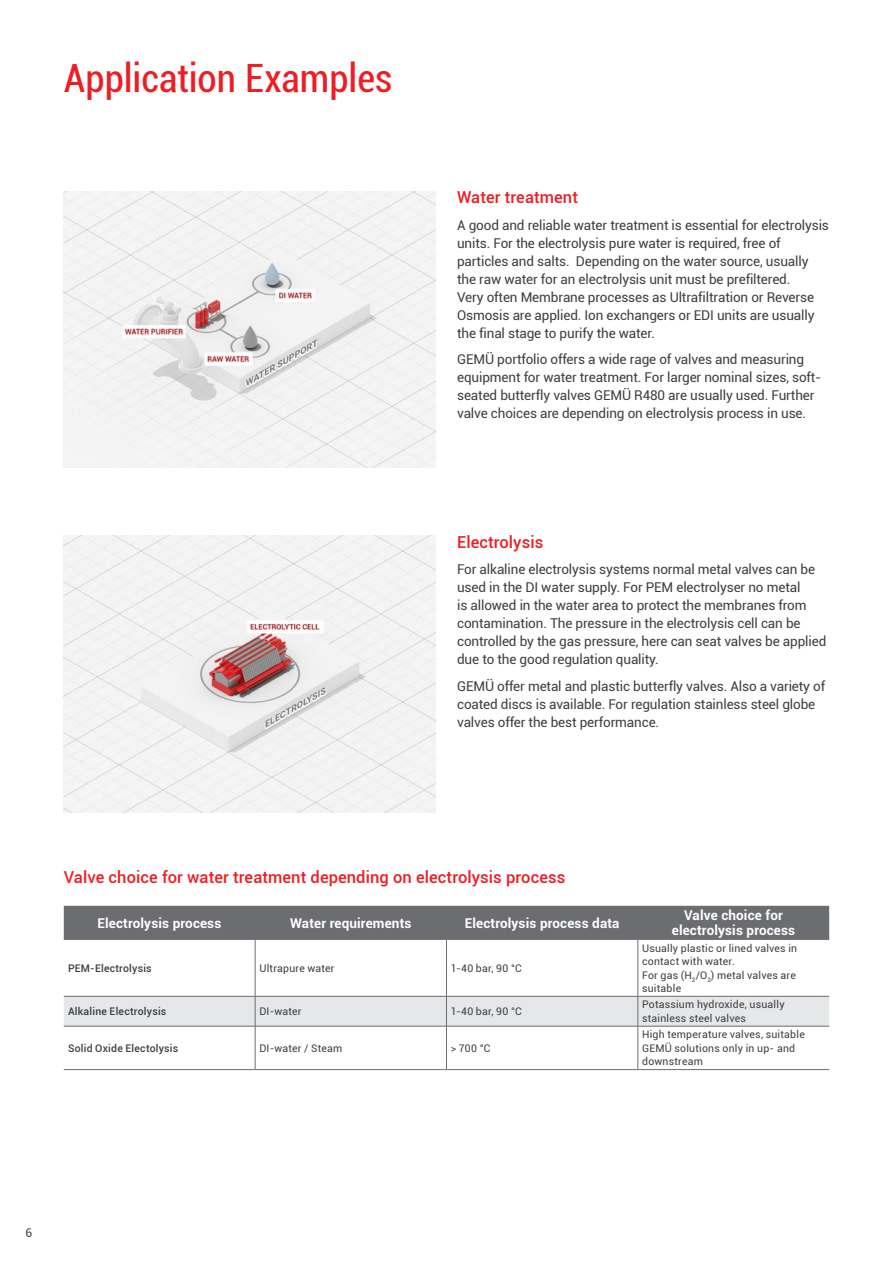
<style>
.page{position:relative;width:893px;height:1263px;background:#fff}
.page>*{position:absolute;margin:0;border:0;box-sizing:border-box;transform-origin:0 0}
.t1{font:condensed 39px "Roboto";color:#ee1d23}
.t2{font:500 16.5px "Roboto";letter-spacing:.005em;color:#ee1d23}
.t3{font:13.5px/18px "Roboto";letter-spacing:-.01em;color:#3e3e3f}
.t4{font:700 13.5px/15px "Roboto";letter-spacing:.01em;color:#fff;text-align:center}
.t5{font:12px "Roboto";color:#3e3e3f}
.t6{font:10.5px/13.5px "Roboto";letter-spacing:.02em;color:#3e3e3f}
.t7{font:500 10.5px "Roboto";letter-spacing:.02em;color:#3e3e3f}
</style>
<div class="page">
<img style="left:64px;top:191px;width:372px;height:277px">
<img style="left:64px;top:536px;width:372px;height:276px">
<div style="left:64px;top:906px;width:765px;height:33px;background:#6c6d70"></div>
<svg style="left:64px;top:940px;width:765px;height:129px"></svg>
<div style="left:64px;top:997px;width:765px;height:29px;background:#e6e7e9"></div>
<hr style="left:64px;top:939px;width:191px;height:1px;background:#6c6d70">
<hr style="left:255px;top:939px;width:191px;height:1px;background:#6c6d70">
<hr style="left:446px;top:939px;width:192px;height:1px;background:#6c6d70">
<hr style="left:638px;top:939px;width:191px;height:1px;background:#6c6d70">
<hr style="left:64px;top:996px;width:191px;height:1px;background:#6c6d70">
<hr style="left:255px;top:996px;width:191px;height:1px;background:#6c6d70">
<hr style="left:446px;top:996px;width:192px;height:1px;background:#6c6d70">
<hr style="left:638px;top:996px;width:191px;height:1px;background:#6c6d70">
<hr style="left:64px;top:1026px;width:191px;height:1px;background:#6c6d70">
<hr style="left:255px;top:1026px;width:191px;height:1px;background:#6c6d70">
<hr style="left:446px;top:1026px;width:192px;height:1px;background:#6c6d70">
<hr style="left:638px;top:1026px;width:191px;height:1px;background:#6c6d70">
<hr style="left:64px;top:1069px;width:191px;height:1px;background:#6c6d70">
<hr style="left:255px;top:1069px;width:191px;height:1px;background:#6c6d70">
<hr style="left:446px;top:1069px;width:192px;height:1px;background:#6c6d70">
<hr style="left:638px;top:1069px;width:191px;height:1px;background:#6c6d70">
<hr style="left:255px;top:939px;width:1px;height:57px;background:#6c6d70">
<hr style="left:446px;top:939px;width:1px;height:57px;background:#6c6d70">
<hr style="left:638px;top:939px;width:1px;height:57px;background:#6c6d70">
<hr style="left:255px;top:996px;width:1px;height:30px;background:#6c6d70">
<hr style="left:446px;top:996px;width:1px;height:30px;background:#6c6d70">
<hr style="left:638px;top:996px;width:1px;height:30px;background:#6c6d70">
<hr style="left:255px;top:1026px;width:1px;height:43px;background:#6c6d70">
<hr style="left:446px;top:1026px;width:1px;height:43px;background:#6c6d70">
<hr style="left:638px;top:1026px;width:1px;height:43px;background:#6c6d70">
<h1 class="t1" style="left:64px;top:51px;width:330px">Application Examples</h1>
<p class="t2" style="left:457px;top:186px;width:122px">Water treatment</p>
<p class="t3" style="left:457px;top:215px;width:373px">A good and reliable water treatment is essential for electrolysis units. For the electrolysis pure water is required, free of particles and salts. Depending on the water source, usually the raw water for an electrolysis unit must be prefiltered.<br>Very often Membrane processes as Ultrafiltration or Reverse Osmosis are applied. Ion exchangers or EDI units are usually the final stage to purify the water.</p>
<p class="t3" style="left:457px;top:350px;width:366px">GEMÜ portfolio offers a wide rage of valves and measuring equipment for water treatment. For larger nominal sizes, soft&shy;seated butterfly valves GEMÜ R480 are usually used. Further valve choices are depending on electrolysis process in use.</p>
<p class="t2" style="left:457px;top:530px;width:88px">Electrolysis</p>
<p class="t3" style="left:457px;top:560px;width:371px">For alkaline electrolysis systems normal metal valves can be used in the DI water supply. For PEM electrolyser no metal<br>is allowed in the water area to protect the membranes from contamination. The pressure in the electrolysis cell can be controlled by the gas pressure, here can seat valves be applied due to the good regulation quality.</p>
<p class="t3" style="left:457px;top:676px;width:370px">GEMÜ offer metal and plastic butterfly valves. Also a variety of coated discs is available. For regulation stainless steel globe valves offer the best performance.</p>
<p class="t2" style="left:64px;top:866px;width:503px">Valve choice for water treatment depending on electrolysis process</p>
<p class="t4" style="left:98px;top:915px;width:125px">Electrolysis process</p>
<p class="t4" style="left:290px;top:915px;width:123px">Water requirements</p>
<p class="t4" style="left:465px;top:915px;width:156px">Electrolysis process data</p>
<p class="t4" style="left:672px;top:907px;width:125px">Valve choice for electrolysis process</p>
<p class="t7" style="left:68px;top:961px;width:85px">PEM-Electrolysis</p>
<p class="t6" style="left:259px;top:961px;width:77px">Ultrapure water</p>
<p class="t6" style="left:451px;top:961px;width:72px">1-40 bar, 90 °C</p>
<p class="t6" style="left:642px;top:941px;width:157px">Usually plastic or lined valves in contact with water.<br>For gas (H<sub>2</sub>/O<sub>2</sub>) metal valves are suitable</p>
<p class="t7" style="left:68px;top:1004px;width:100px">Alkaline Electrolysis</p>
<p class="t6" style="left:259px;top:1004px;width:44px">DI-water</p>
<p class="t6" style="left:451px;top:1004px;width:72px">1-40 bar, 90 °C</p>
<p class="t6" style="left:642px;top:997px;width:144px">Potassium hydroxide, usually stainless steel valves</p>
<p class="t7" style="left:68px;top:1041px;width:112px">Solid Oxide Electolysis</p>
<p class="t6" style="left:259px;top:1041px;width:85px">DI-water / Steam</p>
<p class="t6" style="left:451px;top:1041px;width:41px">&gt; 700 °C</p>
<p class="t6" style="left:642px;top:1027px;width:164px">High temperature valves, suitable<br>GEMÜ solutions only in up- and downstream</p>
<p class="t5" style="left:26px;top:1225px;width:8px">6</p>
</div>
